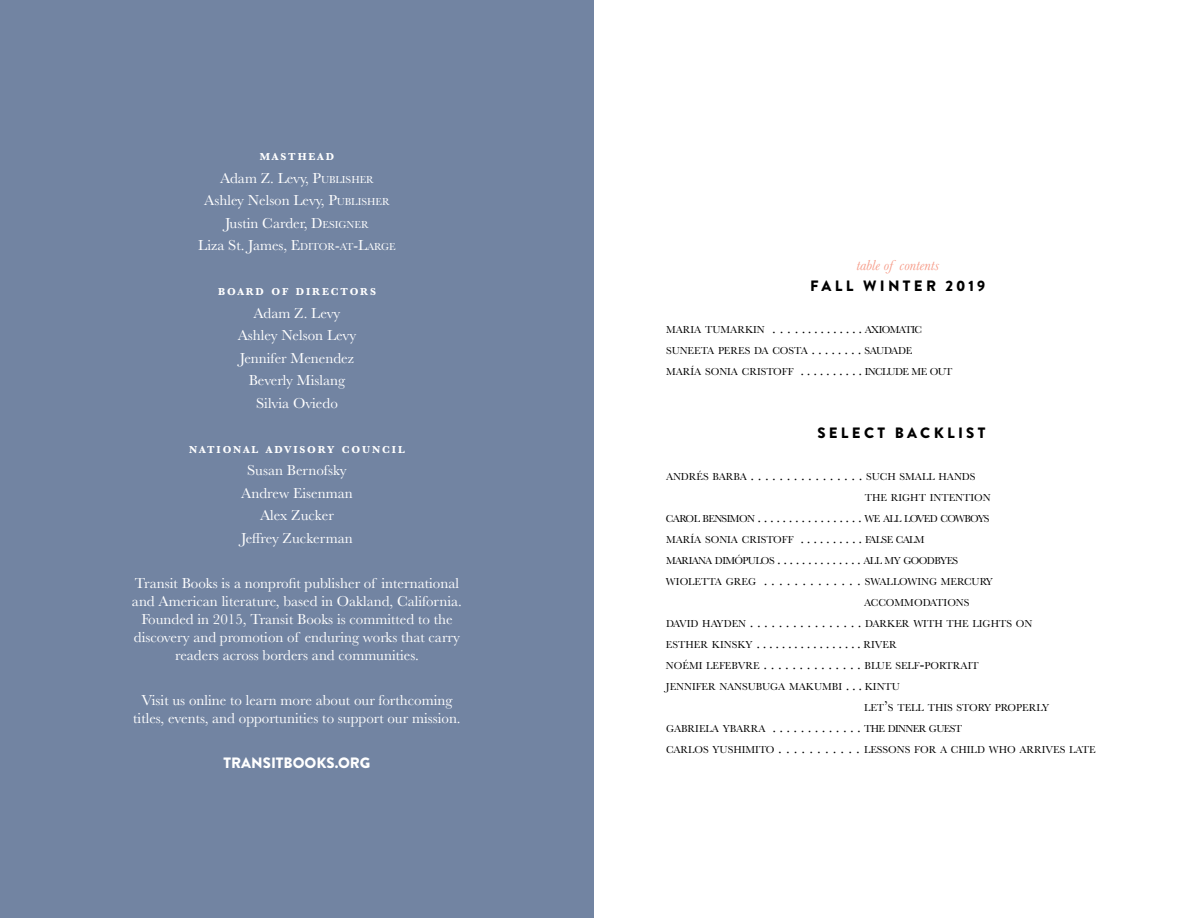
<style>
.page{position:relative;width:1188px;height:918px;background:#fff}
.page>*{position:absolute;margin:0;border:0;box-sizing:border-box;transform-origin:0 0}
.t1{font:15px/22.5px "Baskerville";color:#fff;text-align:center}
.t2{font:900 15px "Brandon Grotesque";letter-spacing:.22em;color:#000}
.t3{font:900 15px "Brandon Grotesque";color:#fff}
.t4{font:italic 15px "Baskerville";color:#f69b88}
.t5{font:10.5px/21px "Baskerville";color:#000}
.t6{font:10.5px "Baskerville";letter-spacing:-.055em;color:#000}
.t7{font:700 10.5px "Baskerville";letter-spacing:.18em;color:#fff}
.s1{font-style:inherit}
.s2{font-size:10.5px}
.s3{font-size:15px}
</style>
<div class="page">
<div style="left:0;top:0;width:593px;height:918px;background:#7284a2"></div>
<p class="t7" style="left:260px;top:150px;width:76px">MASTHEAD</p>
<h1 class="t1" style="left:198px;top:167px;width:199px">Adam Z. Levy, <span class="s1">P</span><span class="s2">UBLISHER<br></span>Ashley Nelson Levy, <span class="s1">P</span><span class="s2">UBLISHER<br></span>Justin Carder, <span class="s1">D</span><span class="s2">ESIGNER<br></span>Liza St. James, <span class="s1">E</span><span class="s2">DITOR</span><span class="s1">-</span><span class="s2">AT</span><span class="s1">-L</span><span class="s2">ARGE</span></h1>
<p class="t7" style="left:218px;top:285px;width:159px">BOARD OF DIRECTORS</p>
<h1 class="t1" style="left:238px;top:302px;width:120px">Adam Z. Levy<br>Ashley Nelson Levy<br>Jennifer Menendez<br>Beverly Mislang<br>Silvia Oviedo</h1>
<p class="t7" style="left:189px;top:442px;width:217px">NATIONAL ADVISORY COUNCIL</p>
<h1 class="t1" style="left:241px;top:459px;width:113px">Susan Bernofsky<br>Andrew Eisenman<br>Alex Zucker<br>Jeffrey Zuckerman</h1>
<p class="t1" style="left:132px;top:574px;width:332px;line-height:18px">Transit Books is a nonprofit publisher of international and American literature, based in Oakland, California.<br>Founded in 2015, Transit Books is committed to the discovery and promotion of enduring works that carry readers across borders and communities.</p>
<h1 class="t1" style="left:133px;top:691px;width:329px;line-height:18px">Visit us online to learn more about our forthcoming titles, events, and opportunities to support our mission.</h1>
<h1 class="t3" style="left:224px;top:752px;width:148px">TRANSITBOOKS.ORG</h1>
<h1 class="t4" style="left:856px;top:255px;width:84px">table of contents</h1>
<h1 class="t2" style="left:810px;top:275px;width:177px">FALL WINTER 2019</h1>
<p class="t5" style="left:666px;top:319px;width:288px">MARIA TUMARKIN <span class="s3">. . . . . . . . . . . . . .</span> AXIOMATIC<br>SUNEETA PERES DA COSTA <span class="s3">. . . . . . . .</span> SAUDADE<br>MARÍA SONIA CRISTOFF <span class="s3">. . . . . . . . . .</span> INCLUDE ME OUT</p>
<h1 class="t2" style="left:817px;top:422px;width:170px">SELECT BACKLIST</h1>
<p class="t5" style="left:666px;top:466px;width:311px">ANDRÉS BARBA <span class="s3">. . . . . . . . . . . . . . . .</span> SUCH SMALL HANDS</p>
<p class="t5" style="left:865px;top:487px;width:127px">THE RIGHT INTENTION</p>
<p class="t6" style="left:666px;top:512px;width:325px">CAROL BENSIMON <span class="s3">. . . . . . . . . . . . . . . . .</span> WE ALL LOVED COWBOYS</p>
<p class="t5" style="left:666px;top:529px;width:260px">MARÍA SONIA CRISTOFF <span class="s3">. . . . . . . . . .</span> FALSE CALM</p>
<p class="t6" style="left:666px;top:554px;width:294px">MARIANA DIMÓPULOS <span class="s3">. . . . . . . . . . . . . .</span> ALL MY GOODBYES</p>
<p class="t5" style="left:666px;top:571px;width:329px">WIOLETTA GREG <span class="s3">. . . . . . . . . . . . .</span> SWALLOWING MERCURY</p>
<p class="t5" style="left:864px;top:592px;width:107px">ACCOMMODATIONS</p>
<p class="t5" style="left:666px;top:613px;width:368px">DAVID HAYDEN <span class="s3">. . . . . . . . . . . . . . . .</span> DARKER WITH THE LIGHTS ON</p>
<p class="t5" style="left:666px;top:634px;width:232px">ESTHER KINSKY <span class="s3">. . . . . . . . . . . . . . . . .</span> RIVER</p>
<p class="t5" style="left:666px;top:655px;width:314px">NOÉMI LEFEBVRE <span class="s3">. . . . . . . . . . . . . .</span> BLUE SELF<span class="s3">-</span>PORTRAIT</p>
<p class="t5" style="left:666px;top:676px;width:236px">JENNIFER NANSUBUGA MAKUMBI <span class="s3">. . .</span> KINTU</p>
<p class="t5" style="left:864px;top:697px;width:187px">LET<span class="s3">’</span>S TELL THIS STORY PROPERLY</p>
<p class="t5" style="left:666px;top:718px;width:298px">GABRIELA YBARRA <span class="s3">. . . . . . . . . . . . .</span> THE DINNER GUEST</p>
<p class="t5" style="left:666px;top:739px;width:431px">CARLOS YUSHIMITO <span class="s3">. . . . . . . . . . .</span> LESSONS FOR A CHILD WHO ARRIVES LATE</p>
</div>
